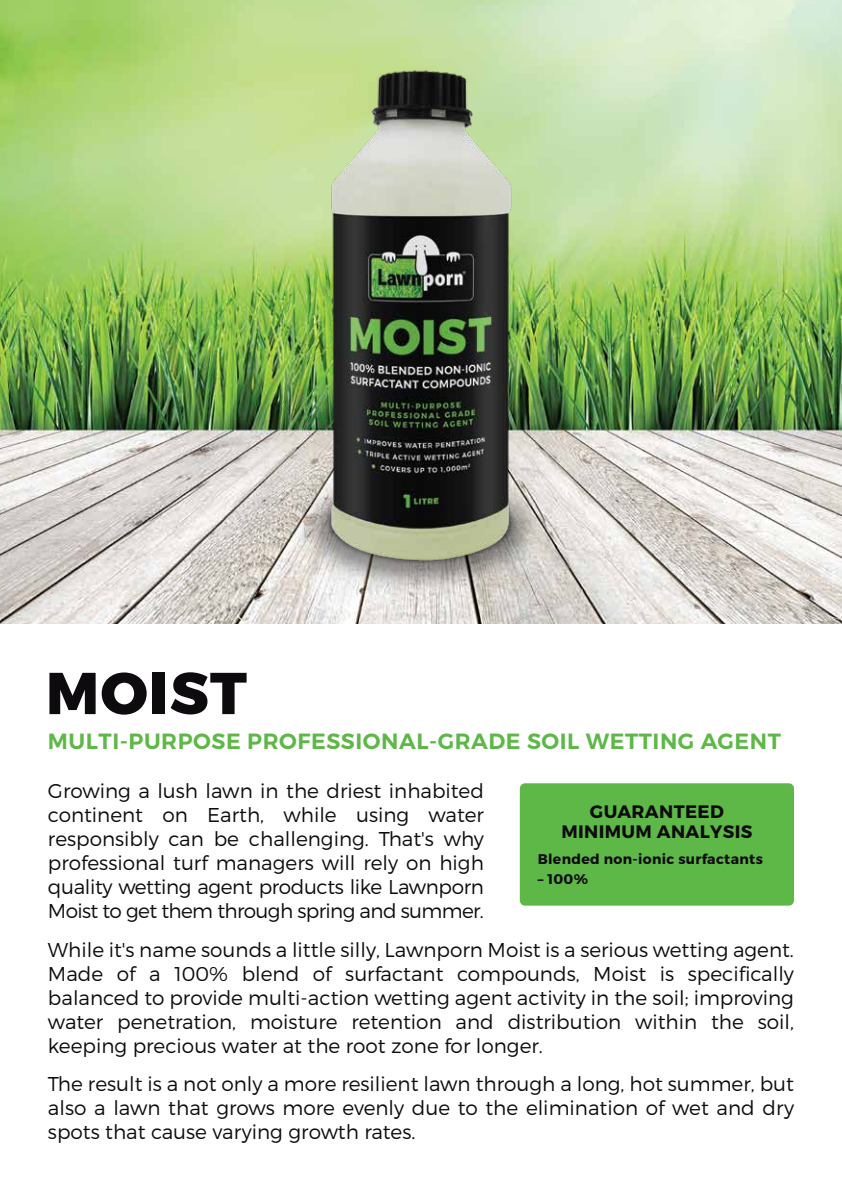
<style>
.page{position:relative;width:842px;height:1191px;background:#fff}
.page>*{position:absolute;margin:0;border:0;box-sizing:border-box;transform-origin:0 0}
.t1{font:800 58.8px "Montserrat";letter-spacing:.025em;color:#0e0b0e}
.t2{font:600 22px "Montserrat";letter-spacing:.025em;color:#5db847}
.t3{font:300 20px/24px "Montserrat";color:#0e0b0e;text-align:justify}
.t4{font:700 18px/20px "Montserrat";letter-spacing:.02em;color:#0e0b0e;text-align:center}
.t5{font:700 14px "Montserrat";letter-spacing:.025em;color:#0e0b0e}
</style>
<div class="page">
<img style="left:0;top:0;width:842px;height:623px">
<img style="left:290px;top:456px;width:260px;height:147px">
<img style="left:294px;top:35px;width:256px;height:561px">
<div style="left:520px;top:783px;width:274px;height:122px;background:#5db847;border-radius:5px"></div>
<h1 class="t1" style="left:46px;top:656px;width:202px">MOIST</h1>
<p class="t2" style="left:48px;top:727px;width:734px">MULTI-PURPOSE PROFESSIONAL-GRADE SOIL WETTING AGENT</p>
<p class="t3" style="left:48px;top:778px;width:437px">Growing a lush lawn in the driest inhabited continent on Earth, while using water responsibly can be challenging. That's why professional turf managers will rely on high quality wetting agent products like Lawnporn Moist to get them through spring and summer.</p>
<p class="t3" style="left:48px;top:937px;width:747px">While it's name sounds a little silly, Lawnporn Moist is a serious wetting agent.<br>Made of a 100% blend of surfactant compounds, Moist is specifically balanced to provide multi-action wetting agent activity in the soil; improving water penetration, moisture retention and distribution within the soil, keeping precious water at the root zone for longer.</p>
<p class="t3" style="left:48px;top:1071px;width:747px">The result is a not only a more resilient lawn through a long, hot summer, but also a lawn that grows more evenly due to the elimination of wet and dry spots that cause varying growth rates.</p>
<p class="t4" style="left:561px;top:801px;width:193px">GUARANTEED<br>MINIMUM ANALYSIS</p>
<p class="t5" style="left:538px;top:850px;width:227px">Blended non-ionic surfactants</p>
<p class="t5" style="left:538px;top:870px;width:52px">– 100%</p>
</div>
